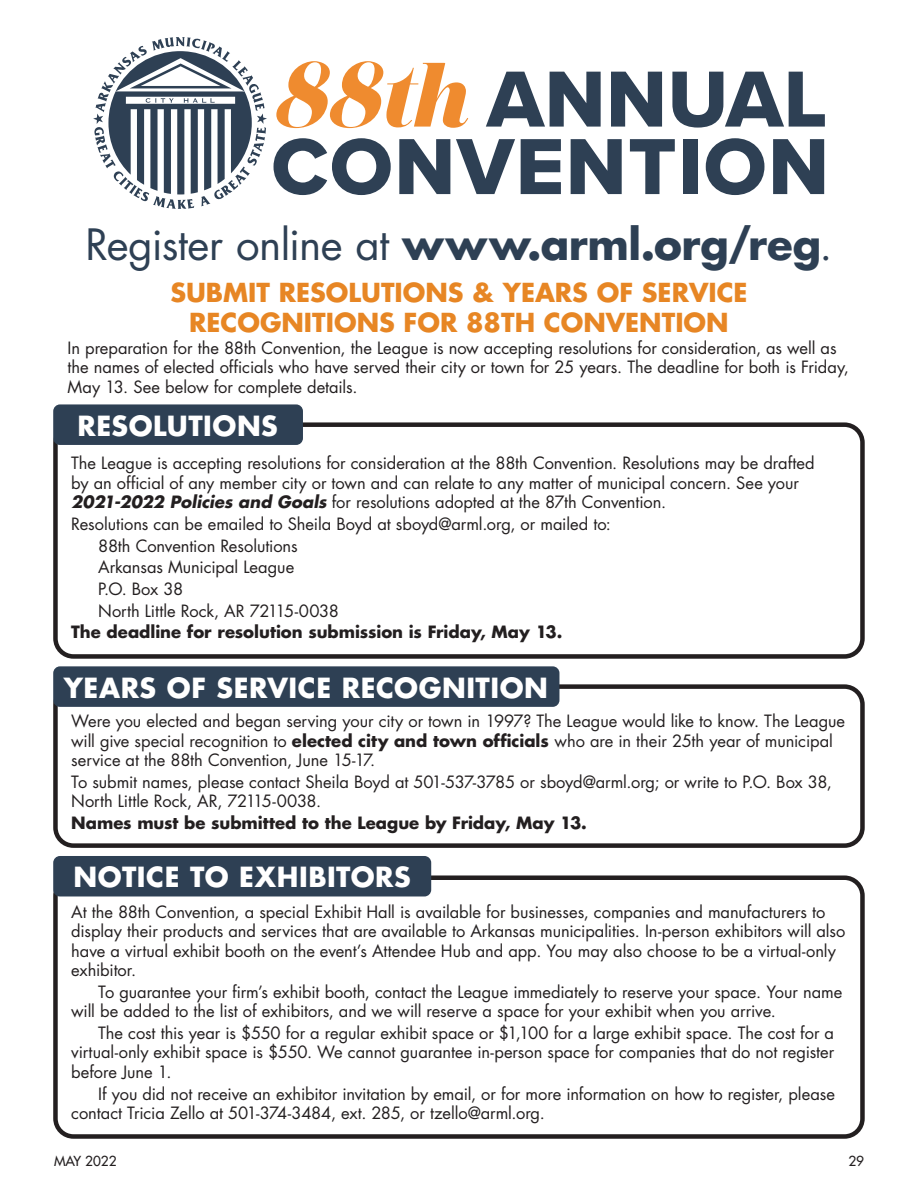
<style>
.page{position:relative;width:918px;height:1188px;background:#fff}
.page>*{position:absolute;margin:0;border:0;box-sizing:border-box;transform-origin:0 0}
.t1{font:42px "Futura LT Pro";letter-spacing:-.015em;color:#2e4054}
.t2{font:700 27px "Futura LT Pro";letter-spacing:.02em;color:#fff}
.t3{font:700 25.5px/30.6px "Futura LT Pro";color:#e78624;text-align:center}
.t4{font:16.5px/19.5px "Futura LT Pro";letter-spacing:-.005em;color:#231f20}
.t5{font:700 16.5px "Futura LT Pro";color:#231f20}
.t6{font:500 13.5px "Futura LT Pro";color:#231f20}
.s1{font-weight:700}
.s2{font-weight:700;font-style:italic}
</style>
<div class="page">
<svg style="left:276px;top:61px;width:192px;height:67px"></svg>
<svg style="left:486px;top:72px;width:115px;height:55px"></svg>
<svg style="left:611px;top:72px;width:51px;height:55px"></svg>
<svg style="left:672px;top:72px;width:153px;height:56px"></svg>
<svg style="left:274px;top:138px;width:117px;height:57px"></svg>
<svg style="left:399px;top:139px;width:51px;height:55px"></svg>
<svg style="left:456px;top:139px;width:59px;height:55px"></svg>
<svg style="left:521px;top:139px;width:40px;height:55px"></svg>
<svg style="left:571px;top:139px;width:51px;height:55px"></svg>
<svg style="left:630px;top:139px;width:45px;height:55px"></svg>
<div style="left:683px;top:139px;width:14px;height:55px;background:#2e4054"></div>
<svg style="left:706px;top:138px;width:58px;height:57px"></svg>
<svg style="left:773px;top:139px;width:51px;height:55px"></svg>
<svg style="left:93px;top:37px;width:174px;height:172px"></svg>
<div style="left:53px;top:875px;width:812px;height:264px;border:4px solid #231f20;border-radius:18px"></div>
<div style="left:53px;top:684px;width:812px;height:164px;border:4px solid #231f20;border-radius:18px"></div>
<div style="left:53px;top:422px;width:812px;height:237px;border:4px solid #231f20;border-radius:18px"></div>
<div style="left:53px;top:404px;width:250px;height:41px;background:#2e4054;border-radius:7px"></div>
<div style="left:53px;top:666px;width:506px;height:41px;background:#2e4054;border-radius:7px"></div>
<div style="left:53px;top:856px;width:378px;height:40px;background:#2e4054;border-radius:7px"></div>
<h1 class="t1" style="left:86px;top:216px;width:748px">Register online at <span class="s1">www.arml.org/reg</span>.</h1>
<h3 class="t3" style="left:170px;top:276px;width:579px">SUBMIT RESOLUTIONS &amp; YEARS OF SERVICE<br>RECOGNITIONS FOR 88TH CONVENTION</h3>
<p class="t4" style="left:67px;top:338px;width:783px">In preparation for the 88th Convention, the League is now accepting resolutions for consideration, as well as the names of elected officials who have served their city or town for 25 years. The deadline for both is Friday,<br>May 13. See below for complete details.</p>
<h2 class="t2" style="left:78px;top:405px;width:202px">RESOLUTIONS</h2>
<p class="t4" style="left:71px;top:453px;width:745px">The League is accepting resolutions for consideration at the 88th Convention. Resolutions may be drafted by an official of any member city or town and can relate to any matter of municipal concern. See your<br><span class="s2">2021-2022 Policies and Goals</span> for resolutions adopted at the 87th Convention.</p>
<p class="t4" style="left:98px;top:513px;width:514px;line-height:21.6px;text-indent:-27px">Resolutions can be emailed to Sheila Boyd at sboyd@arml.org, or mailed to:<br>88th Convention Resolutions<br>Arkansas Municipal League<br>P.O. Box 38<br>North Little Rock, AR 72115-0038</p>
<p class="t5" style="left:71px;top:619px;width:493px">The deadline for resolution submission is Friday, May 13.</p>
<h2 class="t2" style="left:64px;top:667px;width:486px">YEARS OF SERVICE RECOGNITION</h2>
<p class="t4" style="left:71px;top:711px;width:775px">Were you elected and began serving your city or town in 1997? The League would like to know. The League will give special recognition to <span class="s1">elected city and town officials</span> who are in their 25th year of municipal service at the 88th Convention, June 15-17.</p>
<p class="t4" style="left:71px;top:772px;width:762px">To submit names, please contact Sheila Boyd at 501-537-3785 or sboyd@arml.org; or write to P.O. Box 38,<br>North Little Rock, AR, 72115-0038.</p>
<p class="t5" style="left:71px;top:810px;width:517px">Names must be submitted to the League by Friday, May 13.</p>
<h2 class="t2" style="left:74px;top:856px;width:339px">NOTICE TO EXHIBITORS</h2>
<p class="t4" style="left:71px;top:902px;width:776px">At the 88th Convention, a special Exhibit Hall is available for businesses, companies and manufacturers to display their products and services that are available to Arkansas municipalities. In-person exhibitors will also have a virtual exhibit booth on the event’s Attendee Hub and app. You may also choose to be a virtual-only exhibitor.</p>
<p class="t4" style="left:71px;top:982px;width:773px;text-indent:27px">To guarantee your firm’s exhibit booth, contact the League immediately to reserve your space. Your name will be added to the list of exhibitors, and we will reserve a space for your exhibit when you arrive.</p>
<p class="t4" style="left:71px;top:1023px;width:765px;text-align:justify;text-indent:27px">The cost this year is $550 for a regular exhibit space or $1,100 for a large exhibit space. The cost for a virtual-only exhibit space is $550. We cannot guarantee in-person space for companies that do not register before June 1.</p>
<p class="t4" style="left:71px;top:1084px;width:765px;text-indent:27px">If you did not receive an exhibitor invitation by email, or for more information on how to register, please contact Tricia Zello at 501-374-3484, ext. 285, or tzello@arml.org.</p>
<p class="t6" style="left:54px;top:1151px;width:64px">May 2022</p>
<p class="t6" style="left:848px;top:1151px;width:17px">29</p>
</div>
